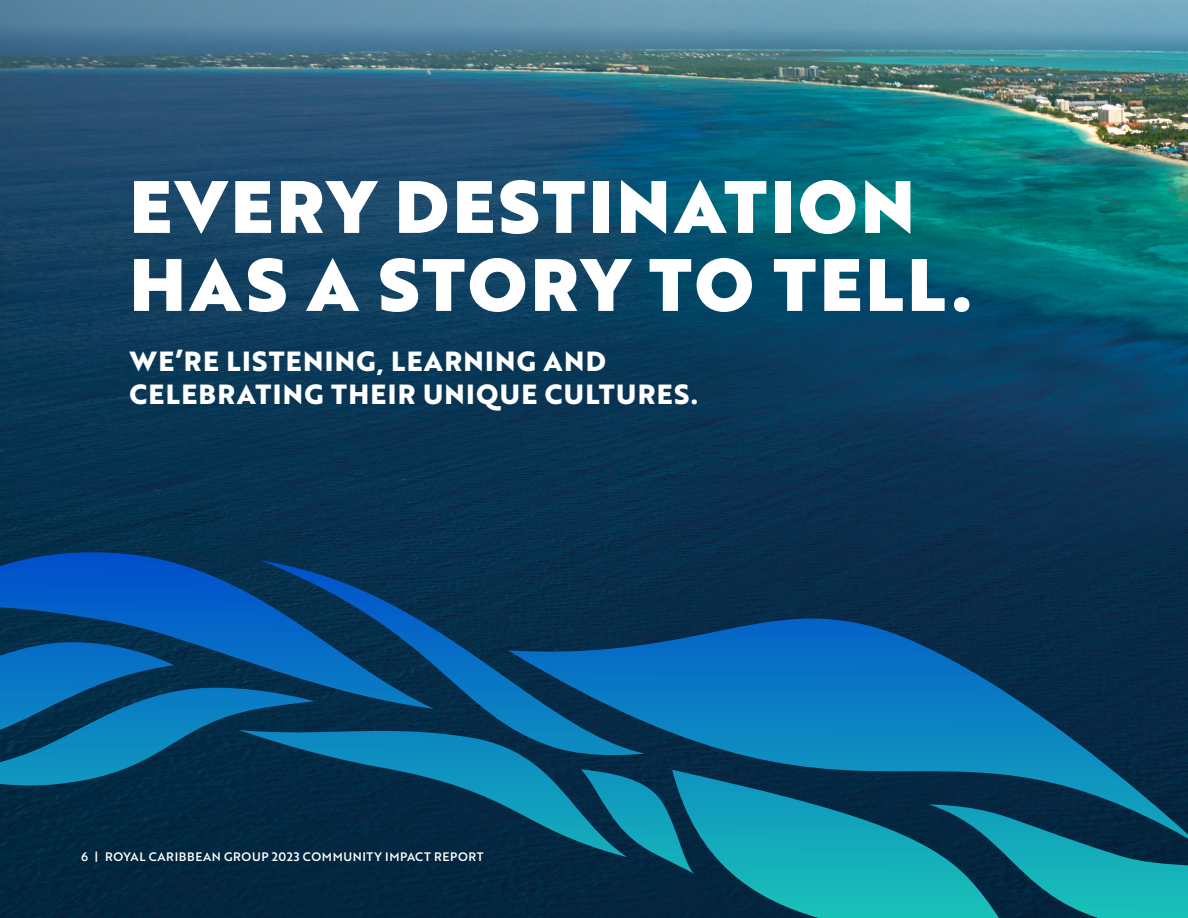
<style>
.page{position:relative;width:1188px;height:918px;background:#fff}
.page>*{position:absolute;margin:0;border:0;box-sizing:border-box;transform-origin:0 0}
.Tone_setter{font:72px/78px "Brother 1816 Black";letter-spacing:.05em;color:#fff}
.t1{font:700 27px/33px "Brother 1816 Extra";letter-spacing:.05em;color:#fff}
.t2{font:12px "Brother 1816 Medium";letter-spacing:.05em;color:#fff}
</style>
<div class="page">
<img style="left:0;top:0;width:1188px;height:552px">
<svg style="left:0;top:552px;width:1188px;height:366px;background:#074d75"></svg>
<p class="Tone_setter" style="left:130px;top:166px;width:844px">EVERY DESTINATION<br>HAS A STORY TO TELL.</p>
<h3 class="t1" style="left:130px;top:344px;width:570px">WE’RE LISTENING, LEARNING AND<br>CELEBRATING THEIR UNIQUE CULTURES.</h3>
<p class="t2" style="left:81px;top:847px;width:404px">6 | ROYAL CARIBBEAN GROUP 2023 COMMUNITY IMPACT REPORT</p>
</div>
